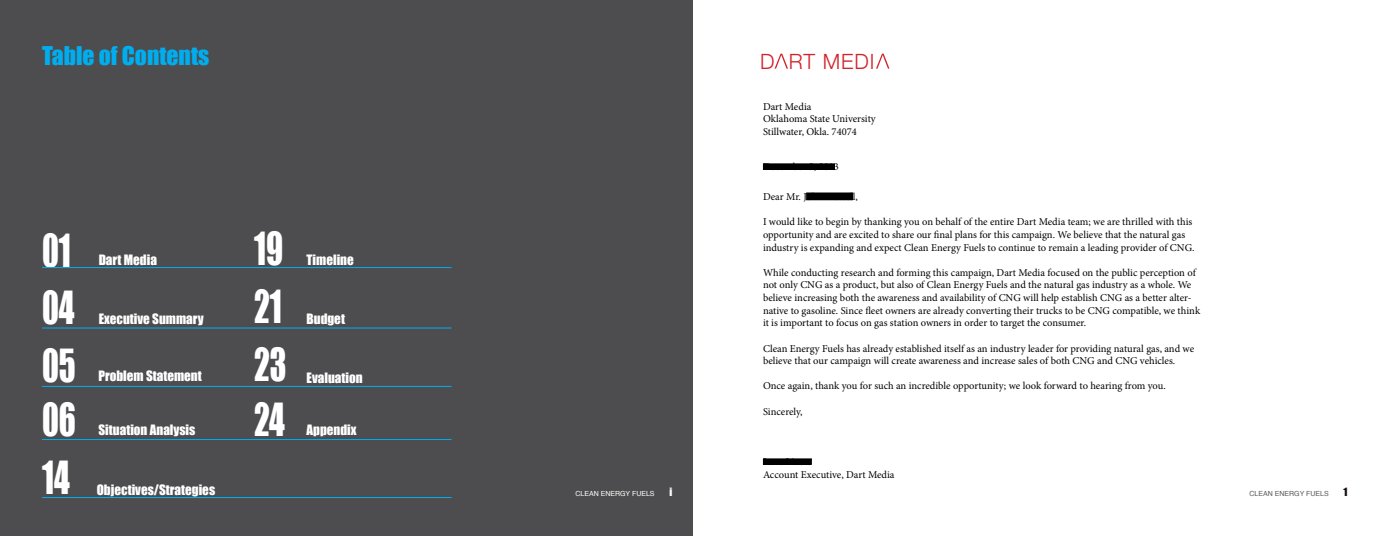
<style>
.page{position:relative;width:1386px;height:536px;background:#fff}
.page>*{position:absolute;margin:0;border:0;box-sizing:border-box;transform-origin:0 0}
.t1{font:41.91px/57.8px "Impact";color:#fff;text-align:justify;scale:.75 1}
.t2{font:23.62px "Impact";color:#00aeef}
.t3{font:300 21px "Helvetica Neue";letter-spacing:.04em;color:#d2232a}
.t4{font:13.12px "Impact";color:#fff}
.t5{font:10.5px/12.6px "Minion Pro";color:#000}
.t6{font:10.5px "Impact";color:#fff}
.t7{font:10.5px "Impact";color:#100906}
.t8{font:7px "Helvetica";color:#fff}
.t9{font:7px "Helvetica";color:#58595b}
</style>
<div class="page">
<div style="left:0;top:0;width:693px;height:536px;background:#4d4d4f"></div>
<hr style="left:42px;top:267px;width:410px;height:1px;background:#00aeef">
<hr style="left:42px;top:327px;width:410px;height:1px;background:#00aeef">
<hr style="left:42px;top:386px;width:410px;height:1px;background:#00aeef">
<hr style="left:42px;top:439px;width:410px;height:1px;background:#00aeef">
<hr style="left:42px;top:497px;width:410px;height:1px;background:#00aeef">
<svg style="left:775px;top:54px;width:13px;height:15px"></svg>
<svg style="left:876px;top:54px;width:13px;height:15px"></svg>
<div style="left:763px;top:164px;width:71px;height:5px;background:#000"></div>
<div style="left:763px;top:163px;width:72px;height:7px;border:1px solid #000"></div>
<div style="left:807px;top:193px;width:46px;height:7px;background:#000"></div>
<div style="left:806px;top:192px;width:47px;height:8px;border:1px solid #000"></div>
<div style="left:763px;top:458px;width:48px;height:6px;background:#000"></div>
<div style="left:763px;top:458px;width:49px;height:6px;border:1px solid #000"></div>
<h2 class="t2" style="left:42px;top:37px;width:169px">Table of Contents</h2>
<h3 class="t3" style="left:760px;top:44px;width:116px">D RT MEDI</h3>
<p class="t5" style="left:763px;top:100px;width:114px">Dart Media<br>Oklahoma State University<br>Stillwater, Okla. 74074</p>
<p class="t5" style="left:763px;top:160px;width:77px">December 5, 2013</p>
<h1 class="t1" style="left:42px;top:220px;width:47px">01<br>04<br>05</h1>
<h1 class="t1" style="left:42px;top:390px;width:47px">06<br>14</h1>
<p class="t4" style="left:99px;top:249px;width:60px">Dart Media</p>
<p class="t4" style="left:99px;top:309px;width:106px">Executive Summary</p>
<p class="t4" style="left:98px;top:365px;width:105px">Problem Statement</p>
<p class="t4" style="left:98px;top:419px;width:98px">Situation Analysis</p>
<p class="t4" style="left:97px;top:479px;width:120px">Objectives/Strategies</p>
<h1 class="t1" style="left:254px;top:219px;width:45px;line-height:56.9px">19<br>21<br>23<br>24</h1>
<p class="t4" style="left:307px;top:249px;width:49px">Timeline</p>
<p class="t4" style="left:307px;top:309px;width:40px">Budget</p>
<p class="t4" style="left:307px;top:367px;width:58px">Evaluation</p>
<p class="t4" style="left:307px;top:419px;width:51px">Appendix</p>
<p class="t5" style="left:763px;top:190px;width:96px">Dear Mr. John Howell,</p>
<p class="t5" style="left:763px;top:216px;width:433px">I would like to begin by thanking you on behalf of the entire Dart Media team; we are thrilled with this opportunity and are excited to share our final plans for this campaign. We believe that the natural gas industry is expanding and expect Clean Energy Fuels to continue to remain a leading provider of CNG.</p>
<p class="t5" style="left:763px;top:266px;width:439px">While conducting research and forming this campaign, Dart Media focused on the public perception of not only CNG as a product, but also of Clean Energy Fuels and the natural gas industry as a whole. We believe increasing both the awareness and availability of CNG will help establish CNG as a better alter&shy;native to gasoline. Since fleet owners are already converting their trucks to be CNG compatible, we think it is important to focus on gas station owners in order to target the consumer.</p>
<p class="t5" style="left:763px;top:342px;width:433px">Clean Energy Fuels has already established itself as an industry leader for providing natural gas, and we believe that our campaign will create awareness and increase sales of both CNG and CNG vehicles.</p>
<p class="t5" style="left:763px;top:379px;width:404px">Once again, thank you for such an incredible opportunity; we look forward to hearing from you.</p>
<p class="t5" style="left:763px;top:405px;width:41px">Sincerely,</p>
<p class="t5" style="left:763px;top:468px;width:133px">Account Executive, Dart Media</p>
<p class="t8" style="left:575px;top:488px;width:81px">CLEAN ENERGY FUELS</p>
<p class="t6" style="left:669px;top:484px;width:4px">i</p>
<p class="t9" style="left:1250px;top:488px;width:81px">CLEAN ENERGY FUELS</p>
<p class="t7" style="left:1343px;top:484px;width:6px">1</p>
</div>
